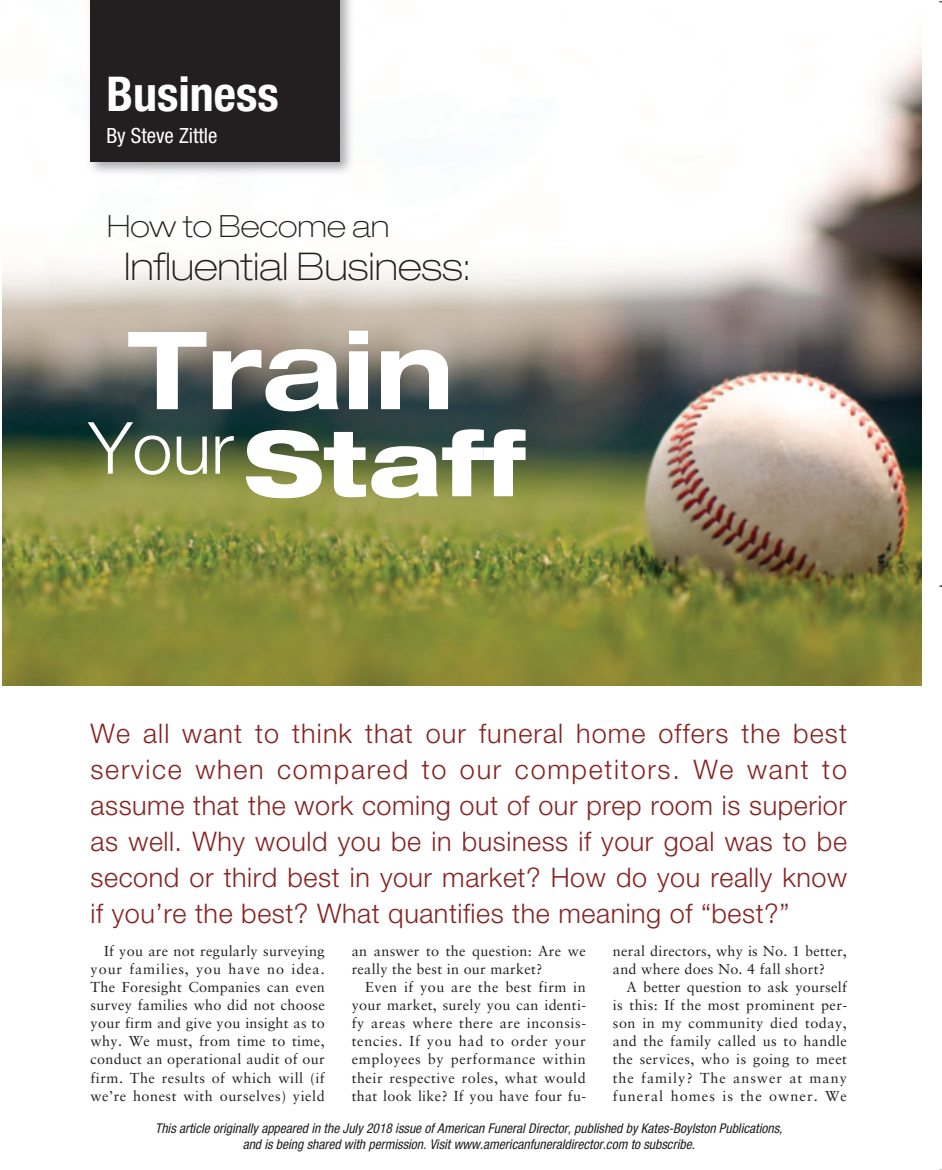
<style>
.page{position:relative;width:942px;height:1170px;background:#fff}
.page>*{position:absolute;margin:0;border:0;box-sizing:border-box;transform-origin:0 0}
.t1{font:700 expanded 108px "Helvetica Neue LT Std";color:#fff}
.t2{font:800 expanded 90px "Helvetica Neue LT Std";color:#fff}
.t3{font:700 condensed 48px "Helvetica Neue LT Std";color:#fff}
.t4{font:100 expanded 38.25px "Helvetica Neue LT Std";color:#231f20}
.t5{font:100 expanded 30.6px "Helvetica Neue LT Std";color:#231f20}
.t6{font:300 27px/36px "Helvetica Neue LT Std";letter-spacing:.02em;color:#882423;text-align:justify}
.t7{font:condensed 21px "Helvetica Neue LT Std";color:#fff}
.t8{font:14.4px/18px "Sabon LT Std";letter-spacing:.03em;color:#231f20;text-align:justify}
.t9{font:italic condensed 13.5px/16.2px "Helvetica Neue LT Std";color:#231f20;text-align:center}
</style>
<div class="page">
<img style="left:3px;top:46px;width:918px;height:639px">
<img style="left:83px;top:0;width:276px;height:181px">
<div style="left:91px;top:0;width:249px;height:162px;background:#231f20"></div>
<hr style="left:941px;top:565px;width:1px;height:42px;background:#000">
<svg style="left:939px;top:578px;width:3px;height:16px"></svg>
<h3 class="t3" style="left:106px;top:77px;width:174px">Business</h3>
<h3 class="t7" style="left:106px;top:128px;width:113px">By Steve Zittle</h3>
<h3 class="t5" style="left:107px;top:215px;width:284px">How to Become an</h3>
<h3 class="t4" style="left:124px;top:252px;width:348px">Influential Business:</h3>
<h1 class="t1" style="left:128px;top:332px;width:328px">Train</h1>
<h2 class="t2" style="left:88px;top:429px;width:438px"><sup>Your</sup>Staff</h2>
<p class="t6" style="left:91px;top:717px;width:758px">We all want to think that our funeral home offers the best service when compared to our competitors. We want to assume that the work coming out of our prep room is superior as well. Why would you be in business if your goal was to be second or third best in your market? How do you really know if you’re the best? What quantifies the meaning of “best?”</p>
<p class="t8" style="left:91px;top:943px;width:236px;text-indent:14px">If you are not regularly surveying your families, you have no idea.<br>The Foresight Companies can even survey families who did not choose your firm and give you insight as to why. We must, from time to time, conduct an operational audit of our firm. The results of which will (if we’re honest with ourselves) yield</p>
<p class="t8" style="left:352px;top:943px;width:235px">an answer to the question: Are we really the best in our market?</p>
<p class="t8" style="left:613px;top:943px;width:236px">neral directors, why is No. 1 better, and where does No. 4 fall short?</p>
<p class="t8" style="left:613px;top:979px;width:236px;text-indent:13px">A better question to ask yourself is this: If the most prominent per&shy;son in my community died today, and the family called us to handle the services, who is going to meet the family? The answer at many funeral homes is the owner. We</p>
<p class="t9" style="left:155px;top:1120px;width:629px">This article originally appeared in the July 2018 issue of American Funeral Director, published by Kates-Boylston Publications, and is being shared with permission. Visit www.americanfuneraldirector.com to subscribe.</p>
<p class="t8" style="left:352px;top:979px;width:236px;text-indent:14px">Even if you are the best firm in your market, surely you can identi&shy;fy areas where there are inconsis&shy;tencies. If you had to order your employees by performance within their respective roles, what would that look like? If you have four fu-</p>
</div>
